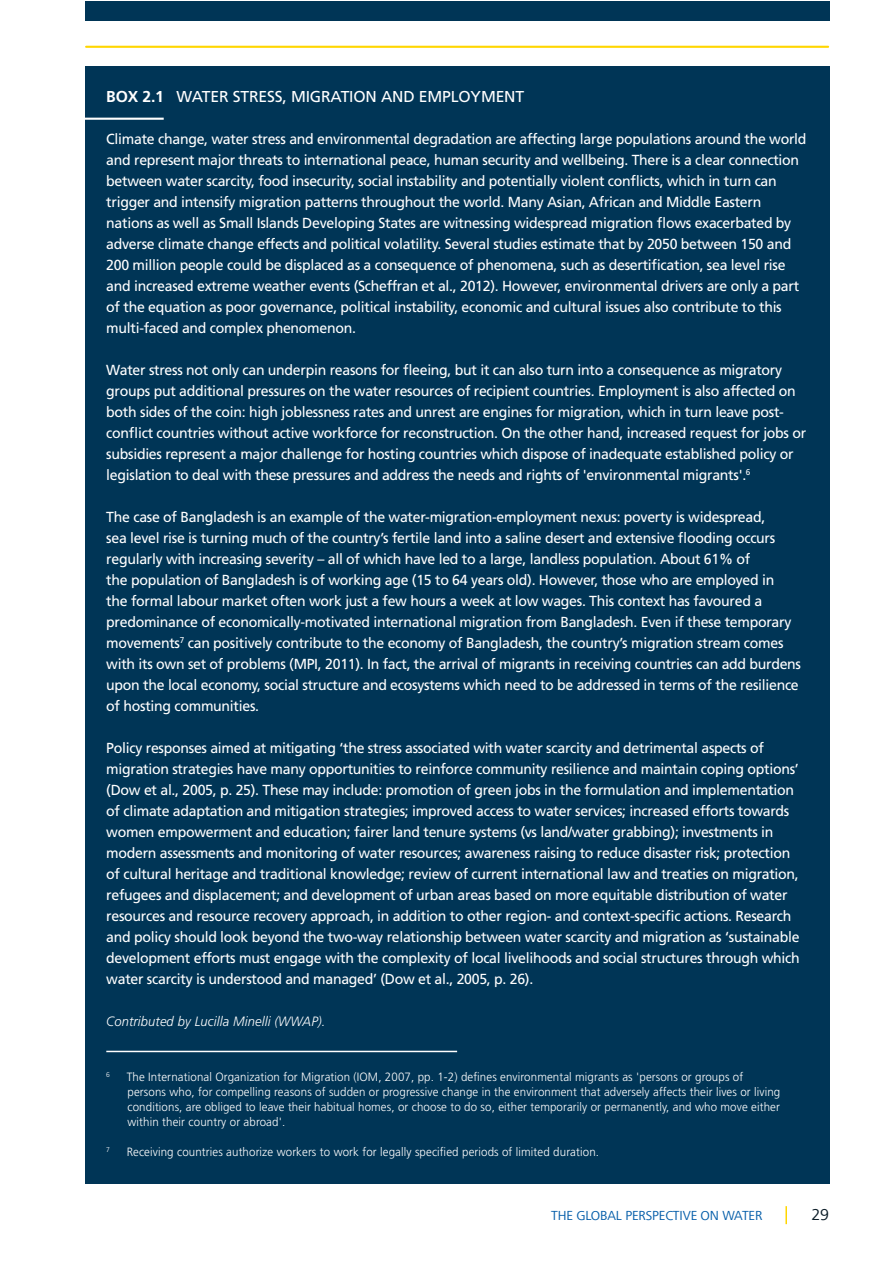
<style>
.page{position:relative;width:893px;height:1263px;background:#fff}
.page>*{position:absolute;margin:0;border:0;box-sizing:border-box;transform-origin:0 0}
.t1{font:16.5px "Frutiger Next LT";color:#0c1d28}
.t2{font:15.75px "Frutiger LT Std";letter-spacing:-.01em;color:#fff}
.t3{font:14.55px/21px "Frutiger LT Std";letter-spacing:-.02em;color:#fff}
.t4{font:italic 300 13.5px "Frutiger LT Std";letter-spacing:.01em;color:#fff;scale:.96 1}
.t5{font:13.5px "Frutiger Next LT";letter-spacing:-.01em;color:#045da9}
.t6{font:300 12px/15px "Frutiger LT Std";letter-spacing:.01em;color:#fff;scale:.96 1}
.t7{font:300 7.05px "Frutiger LT Std";color:#fff;scale:.96 1}
.s1{font-weight:700}
</style>
<div class="page">
<div style="left:85px;top:66px;width:744px;height:1117px;background:#003556"></div>
<svg style="left:785px;top:1206px;width:2px;height:18px"></svg>
<hr style="left:106px;top:1051px;width:351px;height:1px;background:#fff">
<hr style="left:79px;top:118px;width:85px;height:2px;background:#fff">
<hr style="left:86px;top:46px;width:742px;height:2px;background:#ffd600">
<div style="left:86px;top:1px;width:744px;height:20px;background:#003556"></div>
<p class="t2" style="left:106px;top:87px;width:419px"><span class="s1">BOX 2.1</span> WATER STRESS, MIGRATION AND EMPLOYMENT</p>
<p class="t3" style="left:106px;top:128px;width:702px">Climate change, water stress and environmental degradation are affecting large populations around the world and represent major threats to international peace, human security and wellbeing. There is a clear connection between water scarcity, food insecurity, social instability and potentially violent conflicts, which in turn can trigger and intensify migration patterns throughout the world. Many Asian, African and Middle Eastern nations as well as Small Islands Developing States are witnessing widespread migration flows exacerbated by adverse climate change effects and political volatility. Several studies estimate that by 2050 between 150 and 200 million people could be displaced as a consequence of phenomena, such as desertification, sea level rise and increased extreme weather events (Scheffran et al., 2012). However, environmental drivers are only a part of the equation as poor governance, political instability, economic and cultural issues also contribute to this multi-faced and complex phenomenon.</p>
<p class="t3" style="left:106px;top:359px;width:701px">Water stress not only can underpin reasons for fleeing, but it can also turn into a consequence as migratory groups put additional pressures on the water resources of recipient countries. Employment is also affected on both sides of the coin: high joblessness rates and unrest are engines for migration, which in turn leave post&shy;conflict countries without active workforce for reconstruction. On the other hand, increased request for jobs or subsidies represent a major challenge for hosting countries which dispose of inadequate established policy or legislation to deal with these pressures and address the needs and rights of 'environmental migrants'.<sup>6</sup></p>
<p class="t3" style="left:106px;top:506px;width:696px">The case of Bangladesh is an example of the water-migration-employment nexus: poverty is widespread,<br>sea level rise is turning much of the country’s fertile land into a saline desert and extensive flooding occurs regularly with increasing severity – all of which have led to a large, landless population. About 61% of<br>the population of Bangladesh is of working age (15 to 64 years old). However, those who are employed in<br>the formal labour market often work just a few hours a week at low wages. This context has favoured a predominance of economically-motivated international migration from Bangladesh. Even if these temporary movements<sup>7</sup> can positively contribute to the economy of Bangladesh, the country’s migration stream comes with its own set of problems (MPI, 2011). In fact, the arrival of migrants in receiving countries can add burdens upon the local economy, social structure and ecosystems which need to be addressed in terms of the resilience of hosting communities.</p>
<p class="t3" style="left:106px;top:737px;width:695px">Policy responses aimed at mitigating ‘the stress associated with water scarcity and detrimental aspects of migration strategies have many opportunities to reinforce community resilience and maintain coping options’ (Dow et al., 2005, p. 25). These may include: promotion of green jobs in the formulation and implementation of climate adaptation and mitigation strategies; improved access to water services; increased efforts towards women empowerment and education; fairer land tenure systems (vs land/water grabbing); investments in modern assessments and monitoring of water resources; awareness raising to reduce disaster risk; protection of cultural heritage and traditional knowledge; review of current international law and treaties on migration, refugees and displacement; and development of urban areas based on more equitable distribution of water resources and resource recovery approach, in addition to other region- and context-specific actions. Research and policy should look beyond the two-way relationship between water scarcity and migration as ‘sustainable development efforts must engage with the complexity of local livelihoods and social structures through which water scarcity is understood and managed’ (Dow et al., 2005, p. 26).</p>
<p class="t4" style="left:106px;top:1013px;width:230px">Contributed by Lucilla Minelli (WWAP).</p>
<p class="t7" style="left:106px;top:1070px;width:5px">6</p>
<p class="t6" style="left:127px;top:1069px;width:682px">The International Organization for Migration (IOM, 2007, pp. 1-2) defines environmental migrants as 'persons or groups of persons who, for compelling reasons of sudden or progressive change in the environment that adversely affects their lives or living conditions, are obliged to leave their habitual homes, or choose to do so, either temporarily or permanently, and who move either within their country or abroad'.</p>
<p class="t7" style="left:106px;top:1145px;width:5px">7</p>
<p class="t6" style="left:127px;top:1144px;width:493px">Receiving countries authorize workers to work for legally specified periods of limited duration.</p>
<p class="t5" style="left:551px;top:1208px;width:213px">THE GLOBAL PERSPECTIVE ON WATER</p>
<p class="t1" style="left:811px;top:1206px;width:19px">29</p>
</div>
